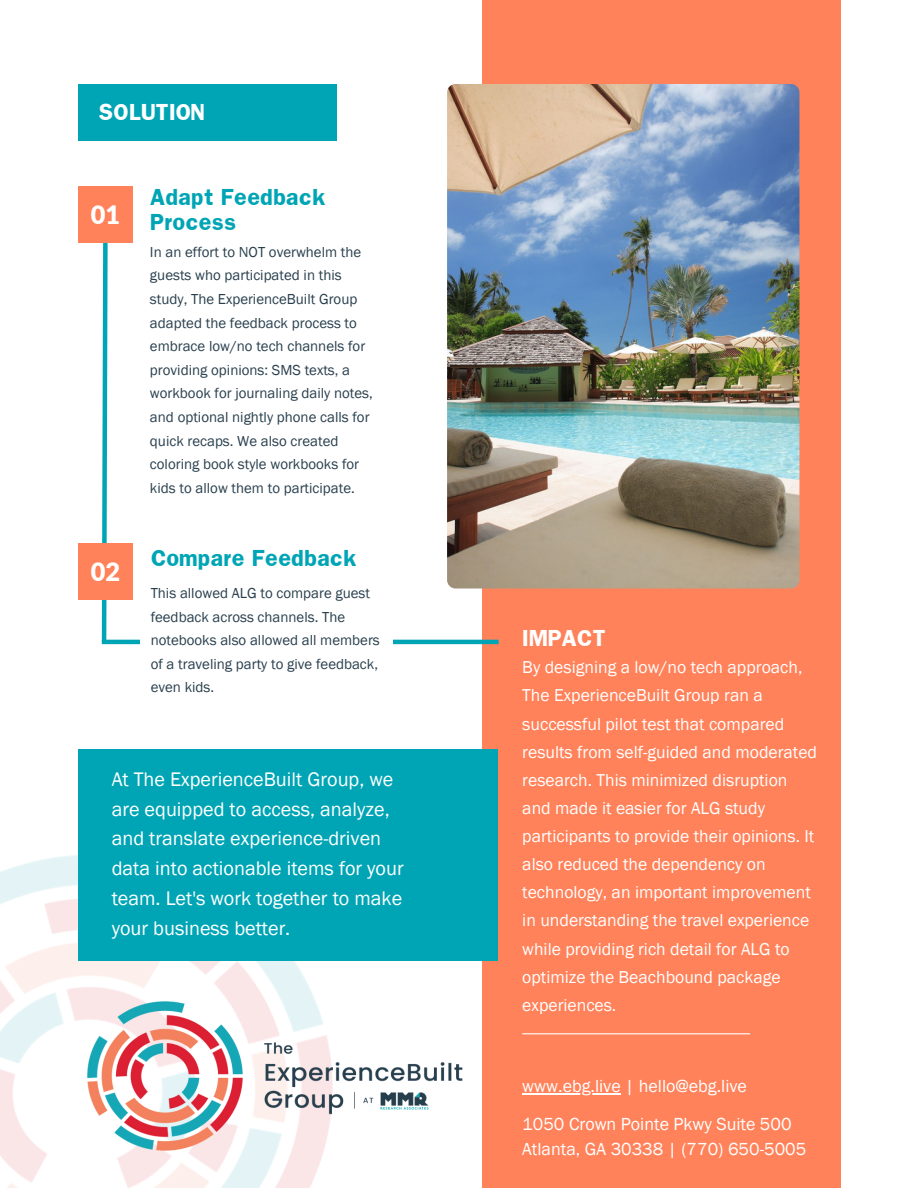
<style>
.page{position:relative;width:918px;height:1188px;background:#fff}
.page>*{position:absolute;margin:0;border:0;box-sizing:border-box;transform-origin:0 0}
.t1{font:900 25.35px "Lato";color:#fff}
.t2{font:20.25px/30px "Franklin Gothic";color:#fff}
.t3{font:700 19.8px "Franklin";color:#00a5b5}
.t4{font:700 19.8px "Franklin";color:#fff}
.t5{font:18px/24.8px "Franklin Gothic";color:#fff}
.t6{font:17.7px/28.2px "Franklin Gothic";color:#fff}
.t7{font:14.85px/23.7px "Franklin Gothic";color:#283f4d}
</style>
<div class="page">
<img style="left:0;top:855px;width:324px;height:333px">
<div style="left:482px;top:0;width:359px;height:1188px;background:#ff825a"></div>
<img style="left:447px;top:84px;width:352px;height:505px;border-radius:8px">
<hr style="left:522px;top:1033px;width:228px;height:1px;background:#fff">
<svg style="left:100px;top:243px;width:10px;height:402px"></svg>
<div style="left:78px;top:187px;width:55px;height:56px;background:#ff825a"></div>
<img style="left:78px;top:990px;width:385px;height:160px">
<div style="left:78px;top:84px;width:259px;height:56px;background:#00a5b5"></div>
<div style="left:78px;top:749px;width:420px;height:212px;background:#00a5b5"></div>
<hr style="left:102px;top:640px;width:397px;height:4px;background:#00a5b5">
<div style="left:140px;top:502px;width:253px;height:181px;background:#fff"></div>
<div style="left:78px;top:543px;width:55px;height:56px;background:#ff825a"></div>
<hr style="left:522px;top:1093px;width:99px;height:1px;background:#fff">
<p class="t4" style="left:98px;top:98px;width:108px">SOLUTION</p>
<p class="t3" style="left:150px;top:183px;width:177px">Adapt Feedback</p>
<p class="t1" style="left:91px;top:199px;width:31px">01</p>
<p class="t3" style="left:150px;top:208px;width:88px">Process</p>
<p class="t7" style="left:150px;top:240px;width:224px">In an effort to NOT overwhelm the guests who participated in this study, The ExperienceBuilt Group adapted the feedback process to embrace low/no tech channels for providing opinions: SMS texts, a workbook for journaling daily notes, and optional nightly phone calls for quick recaps. We also created coloring book style workbooks for kids to allow them to participate.</p>
<p class="t1" style="left:91px;top:556px;width:31px">02</p>
<p class="t3" style="left:151px;top:544px;width:207px">Compare Feedback</p>
<p class="t7" style="left:151px;top:581px;width:231px">This allowed ALG to compare guest feedback across channels. The notebooks also allowed all members of a traveling party to give feedback, even kids.</p>
<p class="t2" style="left:112px;top:763px;width:293px">At The ExperienceBuilt Group, we are equipped to access, analyze, and translate experience-driven data into actionable items for your team. Let's work together to make your business better.</p>
<p class="t4" style="left:522px;top:624px;width:85px">IMPACT</p>
<p class="t6" style="left:522px;top:653px;width:296px">By designing a low/no tech approach, The ExperienceBuilt Group ran a successful pilot test that compared results from self-guided and moderated research. This minimized disruption and made it easier for ALG study participants to provide their opinions. It also reduced the dependency on technology, an important improvement in understanding the travel experience while providing rich detail for ALG to optimize the Beachbound package experiences.</p>
<p class="t5" style="left:522px;top:1073px;width:226px">www.ebg.live | hello@ebg.live</p>
<p class="t5" style="left:522px;top:1112px;width:286px">1050 Crown Pointe Pkwy Suite 500<br>Atlanta, GA 30338 | (770) 650-5005</p>
</div>
